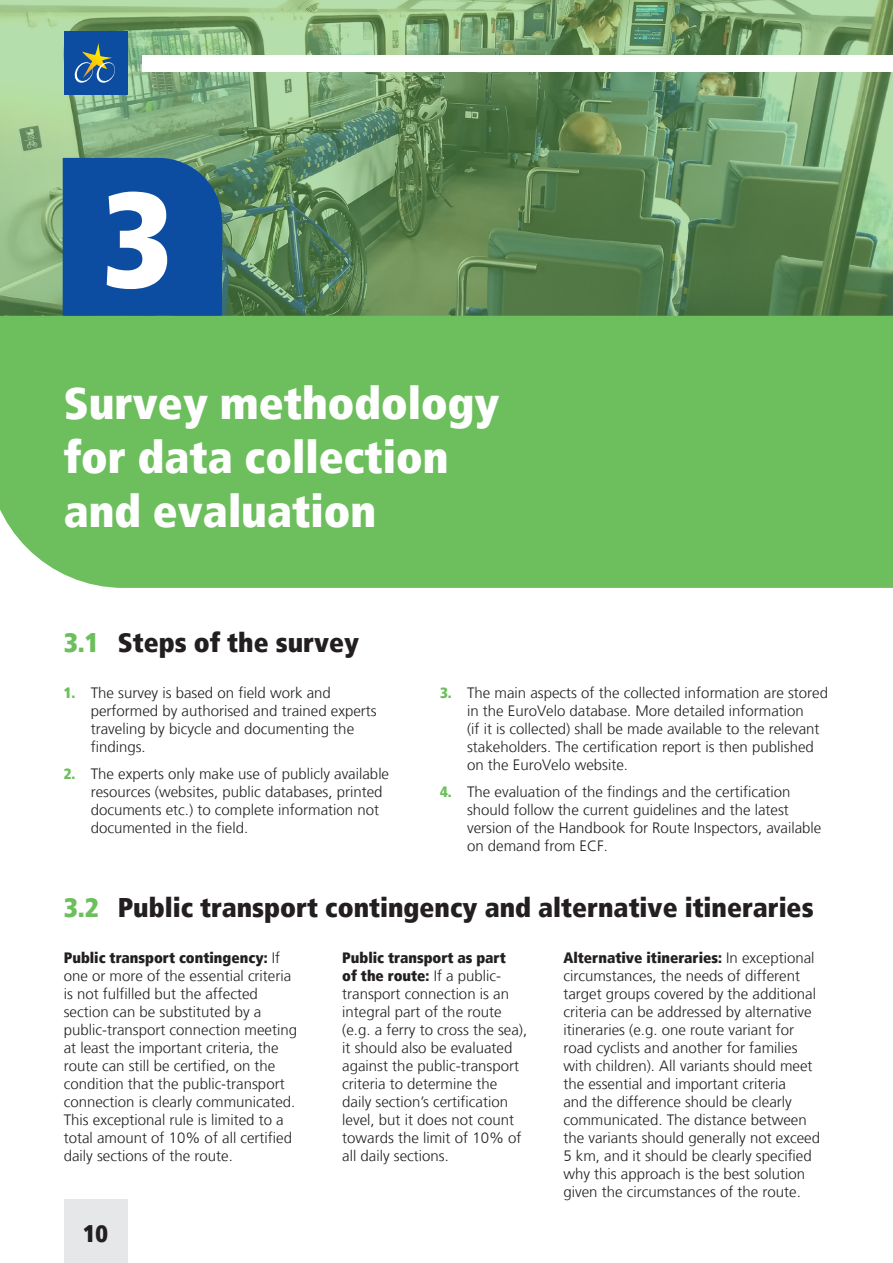
<style>
.page{position:relative;width:893px;height:1263px;background:#fff}
.page>*{position:absolute;margin:0;border:0;box-sizing:border-box;transform-origin:0 0}
.t1{font:900 condensed 135px "Frutiger LT";color:#fff}
.t2{font:900 condensed 45px "Frutiger LT";color:#fff}
.t3{font:900 condensed 27px "Frutiger LT";color:#231f20}
.t4{font:900 condensed 24px "Frutiger LT";color:#231f20}
.t5{font:300 15px/18px "Frutiger LT";color:#231f20}
.s1{color:#6dbf5d}
.s2{font-weight:900;font-stretch:condensed;color:#6dbf5d}
.s3{font-weight:900;font-stretch:condensed}
</style>
<div class="page">
<img style="left:0;top:0;width:892px;height:316px">
<hr style="left:892px;top:0;width:1px;height:347px;background:#89c650">
<div style="left:0;top:316px;width:892px;height:272px;background:#6dbf5d"></div>
<svg style="left:892px;top:316px;width:1px;height:272px"></svg>
<div style="left:63px;top:158px;width:159px;height:158px;background:#0d4da1"></div>
<div style="left:64px;top:32px;width:64px;height:63px;background:#0d4da1"></div>
<svg style="left:74px;top:43px;width:41px;height:40px"></svg>
<div style="left:64px;top:1200px;width:64px;height:63px;background:#e6e7e9"></div>
<div style="left:142px;top:56px;width:751px;height:16px;background:#fff"></div>
<p class="t1" style="left:102px;top:158px;width:72px">3</p>
<p class="t2" style="left:64px;top:375px;width:437px">Survey methodology</p>
<p class="t2" style="left:64px;top:429px;width:386px">for data collection</p>
<p class="t2" style="left:64px;top:483px;width:314px">and evaluation</p>
<p class="t3" style="left:64px;top:626px;width:297px"><span class="s1">3.1</span> Steps of the survey</p>
<p class="t5" style="left:91px;top:684px;width:287px;text-indent:-27px"><span class="s2">1.</span> The survey is based on field work and performed by authorised and trained experts traveling by bicycle and documenting the findings.</p>
<p class="t5" style="left:91px;top:765px;width:300px;text-indent:-27px"><span class="s2">2.</span> The experts only make use of publicly available resources (websites, public databases, printed documents etc.) to complete information not documented in the field.</p>
<p class="t5" style="left:467px;top:684px;width:362px;text-indent:-27px"><span class="s2">3.</span> The main aspects of the collected information are stored in the EuroVelo database. More detailed information<br>(if it is collected) shall be made available to the relevant stakeholders. The certification report is then published on the EuroVelo website.</p>
<p class="t5" style="left:467px;top:783px;width:356px;text-indent:-27px"><span class="s2">4.</span> The evaluation of the findings and the certification should follow the current guidelines and the latest version of the Handbook for Route Inspectors, available on demand from ECF.</p>
<p class="t3" style="left:64px;top:891px;width:751px"><span class="s1">3.2</span> Public transport contingency and alternative itineraries</p>
<p class="t5" style="left:64px;top:949px;width:235px"><span class="s3">Public transport contingency:</span> If one or more of the essential criteria is not fulfilled but the affected section can be substituted by a public-transport connection meeting at least the important criteria, the route can still be certified, on the condition that the public-transport connection is clearly communicated.<br>This exceptional rule is limited to a total amount of 10% of all certified daily sections of the route.</p>
<p class="t5" style="left:342px;top:949px;width:186px"><span class="s3">Public transport as part<br>of the route:</span> If a public&shy;transport connection is an integral part of the route (e.g. a ferry to cross the sea), it should also be evaluated against the public-transport criteria to determine the daily section’s certification level, but it does not count towards the limit of 10% of all daily sections.</p>
<p class="t5" style="left:563px;top:949px;width:258px"><span class="s3">Alternative itineraries:</span> In exceptional circumstances, the needs of different target groups covered by the additional criteria can be addressed by alternative itineraries (e.g. one route variant for road cyclists and another for families with children). All variants should meet the essential and important criteria<br>and the difference should be clearly communicated. The distance between the variants should generally not exceed 5 km, and it should be clearly specified why this approach is the best solution given the circumstances of the route.</p>
<p class="t4" style="left:83px;top:1219px;width:26px">10</p>
</div>
